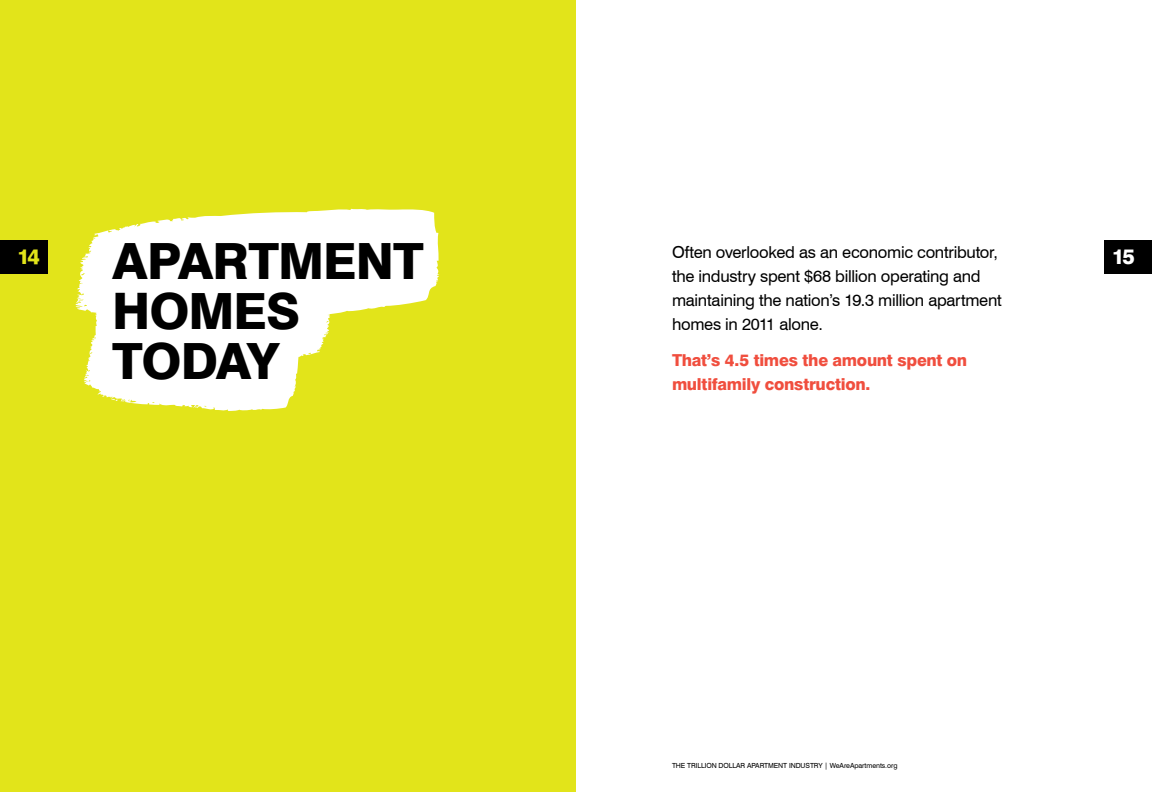
<style>
.page{position:relative;width:1152px;height:792px;background:#fff}
.page>*{position:absolute;margin:0;border:0;box-sizing:border-box;transform-origin:0 0}
.t1{font:800 50px/50px "Swiss 721 BT";color:#000;text-align:justify}
.t2{font:800 21px "Swiss 721 BT";color:#fff}
.t3{font:800 21px "Swiss 721 BT";color:#e2e41a}
.t4{font:16.5px/24px "Swiss 721 BT";letter-spacing:-.015em;color:#000}
.t5{font:800 16.5px/24px "Swiss 721 BT";letter-spacing:-.015em;color:#f04e3e}
.t6{font:7px "Swiss 721 BT";letter-spacing:-.01em;color:#000}
</style>
<div class="page">
<div style="left:0;top:0;width:576px;height:792px;background:#e2e41a"></div>
<svg style="left:75px;top:208px;width:364px;height:106px;background:#fafada"></svg>
<svg style="left:84px;top:283px;width:249px;height:128px;background:#fafbdf"></svg>
<div style="left:1104px;top:240px;width:48px;height:34px;background:#000"></div>
<div style="left:0;top:240px;width:48px;height:34px;background:#000"></div>
<p class="t3" style="left:17px;top:244px;width:24px">14</p>
<h1 class="t1" style="left:112px;top:236px;width:75px">Apartment Homes Today</h1>
<p class="t2" style="left:1112px;top:244px;width:24px">15</p>
<p class="t4" style="left:672px;top:240px;width:331px">Often overlooked as an economic contributor, the industry spent $68 billion operating and maintaining the nation’s 19.3 million apartment homes in 2011 alone.</p>
<p class="t5" style="left:672px;top:348px;width:297px">That’s 4.5 times the amount spent on multifamily construction.</p>
<p class="t6" style="left:672px;top:761px;width:227px">The Trillion Dollar Apartment I ndustry | WeAreApartments.org</p>
</div>
